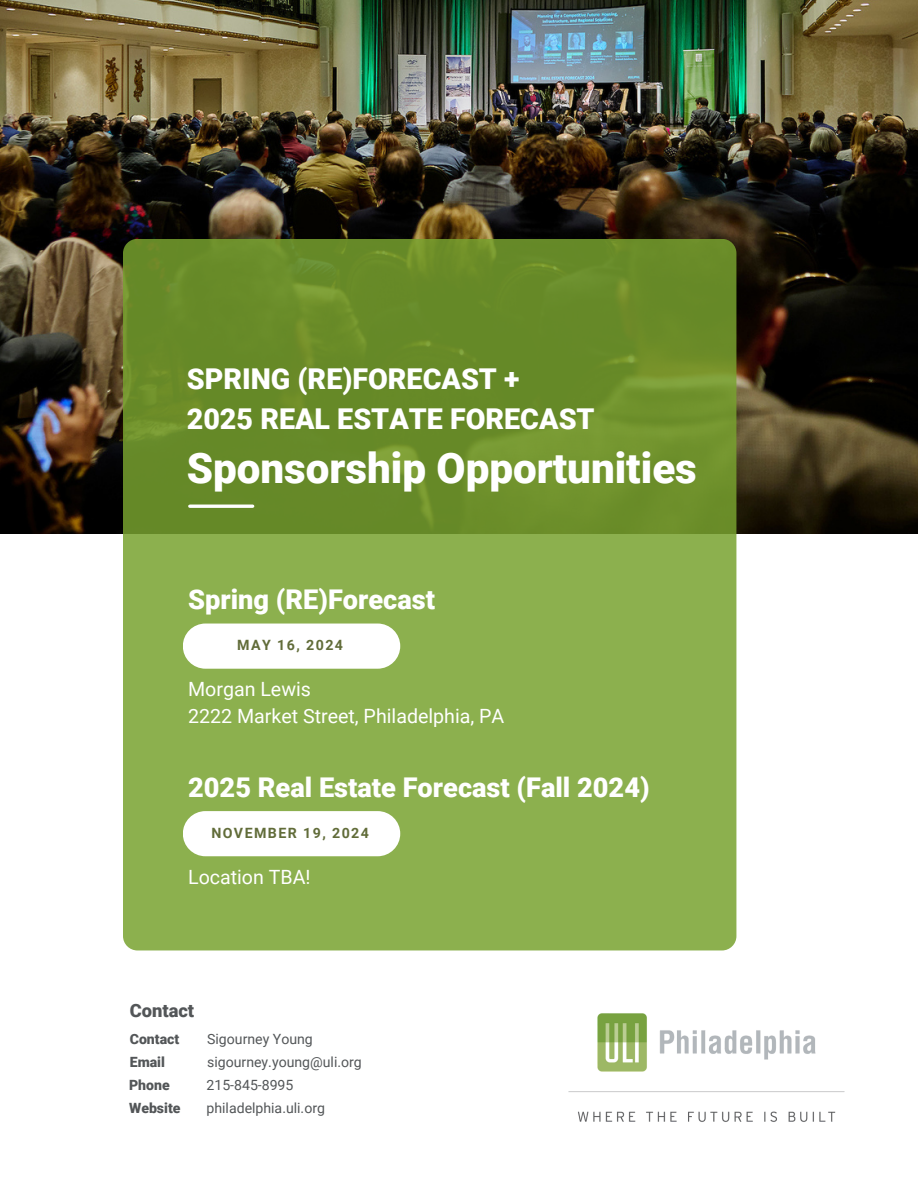
<style>
.page{position:relative;width:918px;height:1188px;background:#fff}
.page>*{position:absolute;margin:0;border:0;box-sizing:border-box;transform-origin:0 0}
.t1{font:900 42.15px "Roboto";color:#fff}
.t2{font:900 28.65px/39.3px "Roboto";color:#fff}
.t3{font:900 27.15px "Roboto";color:#fff}
.t4{font:19.65px/27px "Roboto";color:#fff}
.t5{font:900 18.3px "Roboto";color:#535658}
.t6{font:700 14.25px "Roboto";letter-spacing:.1em;color:#616c39}
.t7{font:14.1px "Roboto";color:#535658}
.t8{font:900 14.1px "Roboto";color:#535658}
</style>
<div class="page">
<img style="left:0;top:0;width:918px;height:533px">
<svg style="left:123px;top:239px;width:613px;height:711px;background:#7da03e"></svg>
<hr style="left:190px;top:505px;width:63px;height:3px;background:#fff">
<div style="left:183px;top:624px;width:217px;height:45px;background:#fff;border-radius:23px"></div>
<img style="left:558px;top:923px;width:287px;height:199px">
<div style="left:183px;top:811px;width:217px;height:45px;background:#fff;border-radius:23px"></div>
<h2 class="t2" style="left:187px;top:360px;width:409px">SPRING (RE)FORECAST +<br>2025 REAL ESTATE FORECAST</h2>
<h2 class="t1" style="left:187px;top:444px;width:512px">Sponsorship Opportunities</h2>
<h5 class="t3" style="left:188px;top:584px;width:248px">Spring (RE)Forecast</h5>
<h4 class="t6" style="left:237px;top:637px;width:107px">MAY 16, 2024</h4>
<h2 class="t4" style="left:188px;top:676px;width:318px">Morgan Lewis<br>2222 Market Street, Philadelphia, PA</h2>
<p class="t3" style="left:188px;top:772px;width:463px">2025 Real Estate Forecast (Fall 2024)</p>
<h6 class="t6" style="left:211px;top:824px;width:159px">NOVEMBER 19, 2024</h6>
<p class="t4" style="left:188px;top:863px;width:124px">Location TBA!</p>
<h5 class="t5" style="left:130px;top:1000px;width:66px">Contact</h5>
<h6 class="t8" style="left:130px;top:1031px;width:51px">Contact</h6>
<p class="t7" style="left:207px;top:1031px;width:107px">Sigourney Young</p>
<h6 class="t8" style="left:130px;top:1054px;width:37px">Email</h6>
<p class="t7" style="left:207px;top:1054px;width:156px">sigourney.young@uli.org</p>
<p class="t8" style="left:129px;top:1077px;width:42px">Phone</p>
<h4 class="t7" style="left:207px;top:1077px;width:88px">215-845-8995</h4>
<h6 class="t8" style="left:129px;top:1100px;width:53px">Website</h6>
<h3 class="t7" style="left:207px;top:1100px;width:120px">philadelphia.uli.org</h3>
</div>
